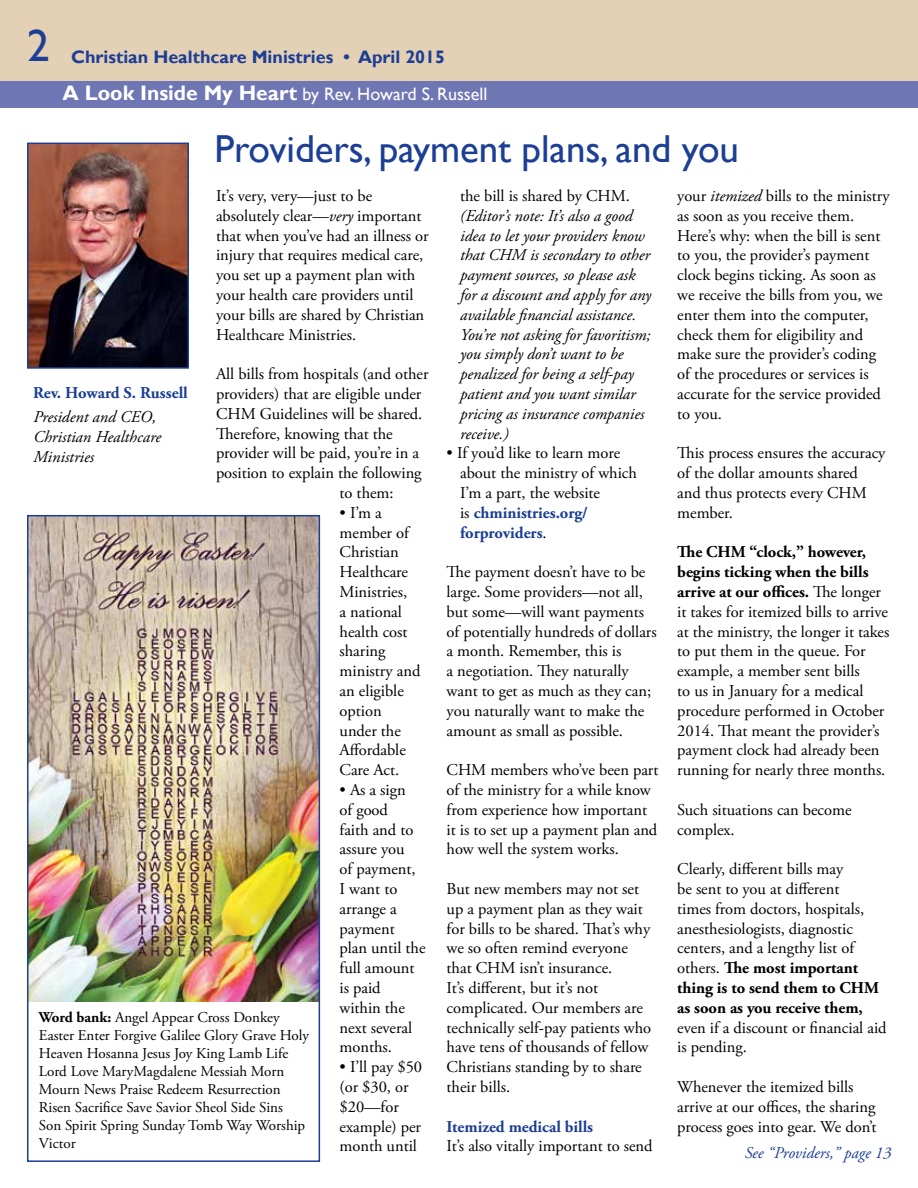
<style>
.page{position:relative;width:918px;height:1188px;background:#fff}
.page>*{position:absolute;margin:0;border:0;box-sizing:border-box;transform-origin:0 0}
.t1{font:45px "Gill Sans";color:#1c3e94}
.t2{font:39px "Gill Sans";letter-spacing:-.005em;color:#1c3e94}
.t3{font:700 18px/37px "Gill Sans";color:#1c3e94}
.t4{font:16.5px/19.8px "Adobe Garamond Pro";letter-spacing:-.005em;color:#000}
.t5{font:italic 16.5px/19.8px "Adobe Garamond Pro";letter-spacing:-.005em;color:#000}
.t6{font:700 16.5px "Adobe Garamond Pro";letter-spacing:-.005em;color:#1c3e94}
.t7{font:italic 16.5px "Adobe Garamond Pro";color:#1c3e94}
.t8{font:15px/18px "Adobe Garamond Pro";color:#000}
.s1{font-size:21px;color:#fff}
.s2{font-weight:400;color:#fff}
.s3{font-style:italic}
.s4{font-weight:700}
.s5{font-weight:700;color:#1c3e94}
</style>
<div class="page">
<img style="left:30px;top:146px;width:156px;height:220px">
<div style="left:27px;top:143px;width:162px;height:226px;border:2px solid #1c3e94"></div>
<div style="left:0;top:0;width:918px;height:81px;background:#e4d0b5"></div>
<div style="left:0;top:81px;width:918px;height:27px;background:#6f76b4"></div>
<img style="left:30px;top:518px;width:287px;height:484px">
<div style="left:27px;top:515px;width:293px;height:647px;border:2px solid #1c3e94"></div>
<h1 class="t1" style="left:27px;top:20px;width:24px">2</h1>
<p class="t3" style="left:63px;top:39px;width:426px;text-indent:9px">Christian Healthcare Ministries • April 2015<br><span class="s1">A Look Inside My Heart</span> <span class="s2">by Rev. Howard S. Russell</span></p>
<h2 class="t2" style="left:214px;top:126px;width:526px">Providers, payment plans, and you</h2>
<p class="t4" style="left:216px;top:186px;width:214px">It’s very, very—just to be absolutely clear—<span class="s3">very</span> important that when you’ve had an illness or injury that requires medical care, you set up a payment plan with your health care providers until your bills are shared by Christian<br>Healthcare Ministries.</p>
<p class="t4" style="left:216px;top:365px;width:214px">All bills from hospitals (and other</p>
<p class="t4" style="left:216px;top:384px;width:207px">providers) that are eligible under</p>
<p class="t4" style="left:216px;top:404px;width:208px">CHM Guidelines will be shared.</p>
<p class="t4" style="left:216px;top:424px;width:178px">Therefore, knowing that the</p>
<p class="t4" style="left:216px;top:444px;width:205px">provider will be paid, you’re in a</p>
<p class="t4" style="left:216px;top:464px;width:207px">position to explain the following</p>
<p class="t4" style="left:340px;top:483px;width:56px">to them:</p>
<p class="t4" style="left:340px;top:503px;width:82px">• I’m a member of<br>Christian<br>Healthcare<br>Ministries,<br>a national health cost sharing ministry and an eligible option under the<br>Affordable<br>Care Act.</p>
<p class="t4" style="left:340px;top:780px;width:87px">• As a sign<br>of good<br>faith and to assure you<br>of payment,<br>I want to arrange a payment plan until the full amount is paid within the next several months.</p>
<p class="t4" style="left:340px;top:1058px;width:84px">• I’ll pay $50 (or $30, or $20—for example) per month until</p>
<p class="t4" style="left:677px;top:186px;width:214px">your <span class="s3">itemized</span> bills to the ministry as soon as you receive them.<br>Here’s why: when the bill is sent to you, the provider’s payment clock begins ticking. As soon as we receive the bills from you, we enter them into the computer, check them for eligibility and make sure the provider’s coding of the procedures or services is accurate for the service provided to you.</p>
<p class="t4" style="left:677px;top:444px;width:210px">This process ensures the accuracy of the dollar amounts shared and thus protects every CHM member.</p>
<p class="t4" style="left:677px;top:543px;width:214px"><span class="s4">The CHM “clock,” however, begins ticking when the bills arrive at our offices.</span> The longer it takes for itemized bills to arrive at the ministry, the longer it takes to put them in the queue. For example, a member sent bills<br>to us in January for a medical procedure performed in October<br>2014. That meant the provider’s payment clock had already been running for nearly three months.</p>
<p class="t4" style="left:677px;top:800px;width:176px">Such situations can become complex.</p>
<p class="t4" style="left:677px;top:860px;width:203px">Clearly, different bills may<br>be sent to you at different<br>times from doctors, hospitals, anesthesiologists, diagnostic centers, and a lengthy list of others. <span class="s4">The most important thing is to send them to CHM as soon as you receive them,</span></p>
<p class="t4" style="left:677px;top:1018px;width:211px">even if a discount or financial aid is pending.</p>
<p class="t4" style="left:677px;top:1077px;width:201px">Whenever the itemized bills arrive at our offices, the sharing process goes into gear. We don’t</p>
<p class="t7" style="left:745px;top:1143px;width:148px">See “Providers,” page 13</p>
<p class="t4" style="left:460px;top:186px;width:171px">the bill is shared by CHM.</p>
<p class="t5" style="left:460px;top:206px;width:193px">(Editor’s note: It’s also a good idea to let your providers know that CHM is secondary to other payment sources, so please ask for a discount and apply for any available financial assistance.<br>You’re not asking for favoritism; you simply don’t want to be penalized for being a self-pay patient and you want similar pricing as insurance companies receive.)</p>
<p class="t4" style="left:460px;top:444px;width:178px;text-indent:-13px">• If you’d like to learn more about the ministry of which<br>I’m a part, the website<br>is <span class="s5">chministries.org/ forproviders</span>.</p>
<p class="t4" style="left:447px;top:563px;width:212px">The payment doesn’t have to be large. Some providers—not all, but some—will want payments of potentially hundreds of dollars a month. Remember, this is<br>a negotiation. They naturally want to get as much as they can; you naturally want to make the amount as small as possible.</p>
<p class="t4" style="left:447px;top:761px;width:213px">CHM members who’ve been part of the ministry for a while know from experience how important it is to set up a payment plan and how well the system works.</p>
<p class="t4" style="left:447px;top:879px;width:206px">But new members may not set up a payment plan as they wait for bills to be shared. That’s why we so often remind everyone that CHM isn’t insurance.<br>It’s different, but it’s not complicated. Our members are technically self-pay patients who have tens of thousands of fellow<br>Christians standing by to share their bills.</p>
<p class="t6" style="left:447px;top:1117px;width:148px">Itemized medical bills</p>
<p class="t4" style="left:447px;top:1137px;width:208px">It’s also vitally important to send</p>
<p class="t6" style="left:33px;top:383px;width:156px">Rev. Howard S. Russell</p>
<p class="t5" style="left:33px;top:407px;width:129px">President and CEO,<br>Christian Healthcare<br>Ministries</p>
<p class="t8" style="left:39px;top:1009px;width:272px"><span class="s4">Word bank:</span> Angel Appear Cross Donkey Easter Enter Forgive Galilee Glory Grave Holy Heaven Hosanna Jesus Joy King Lamb Life Lord Love MaryMagdalene Messiah Morn Mourn News Praise Redeem Resurrection Risen Sacrifice Save Savior Sheol Side Sins<br>Son Spirit Spring Sunday Tomb Way Worship Victor</p>
</div>
